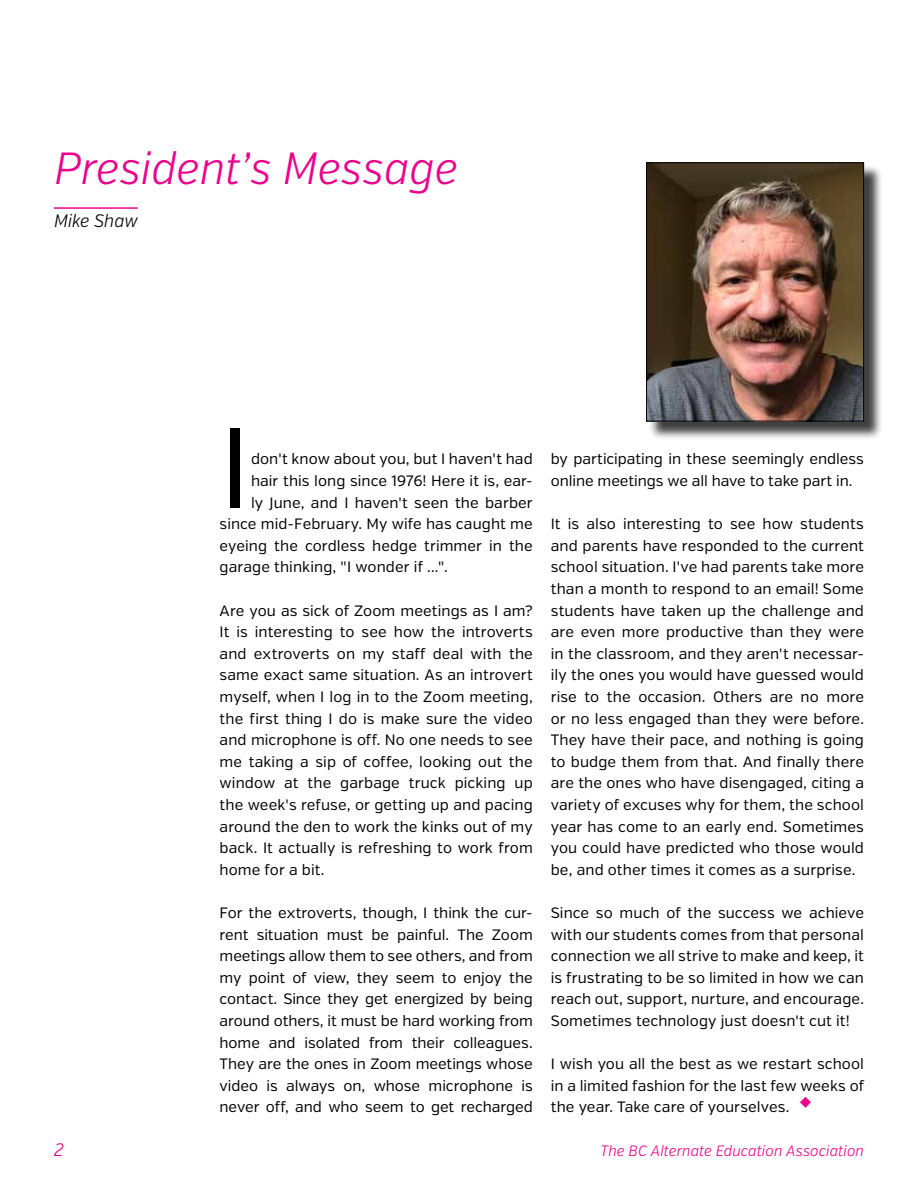
<style>
.page{position:relative;width:918px;height:1188px;background:#fff}
.page>*{position:absolute;margin:0;border:0;box-sizing:border-box;transform-origin:0 0}
.t1{font:114.15px "Verb";color:#000}
.t2{font:italic 300 45px "Verb Cond";color:#ec008c}
.t3{font:italic 300 18px "Verb Cond";color:#000}
.t4{font:italic 300 18px "Verb Cond";color:#ec008c}
.t5{font:15px/21.6px "Verb";letter-spacing:.005em;color:#000;text-align:justify}
.t6{font:italic 300 15px "Verb Cond";letter-spacing:.005em;color:#ec008c}
</style>
<div class="page">
<hr style="left:54px;top:207px;width:84px;height:2px;background:#ec008c">
<div style="left:648px;top:165px;width:235px;height:275px;background:#000;opacity:.75"></div>
<img style="left:648px;top:164px;width:214px;height:255px">
<div style="left:646px;top:162px;width:218px;height:259px;border:1px solid #000"></div>
<h2 class="t2" style="left:54px;top:141px;width:406px">President’s Message</h2>
<p class="t3" style="left:54px;top:210px;width:85px">Mike Shaw</p>
<h1 class="t1" style="left:220px;top:399px;width:33px">I</h1>
<p class="t5" style="left:251px;top:449px;width:283px">don't know about you, but I haven't had</p>
<p class="t5" style="left:251px;top:470px;width:283px">hair this long since 1976! Here it is, ear-</p>
<p class="t5" style="left:251px;top:492px;width:283px">ly June, and I haven't seen the barber</p>
<p class="t5" style="left:220px;top:513px;width:315px">since mid-February. My wife has caught me</p>
<p class="t5" style="left:220px;top:535px;width:315px">eyeing the cordless hedge trimmer in the</p>
<p class="t5" style="left:220px;top:557px;width:230px">garage thinking, "I wonder if ...".</p>
<p class="t5" style="left:220px;top:600px;width:315px">Are you as sick of Zoom meetings as I am?<br>It is interesting to see how the introverts and extroverts on my staff deal with the same exact same situation. As an introvert myself, when I log in to the Zoom meeting, the first thing I do is make sure the video and microphone is off. No one needs to see me taking a sip of coffee, looking out the window at the garbage truck picking up the week's refuse, or getting up and pacing around the den to work the kinks out of my back. It actually is refreshing to work from home for a bit.</p>
<p class="t5" style="left:220px;top:902px;width:315px">For the extroverts, though, I think the cur&shy;rent situation must be painful. The Zoom meetings allow them to see others, and from my point of view, they seem to enjoy the contact. Since they get energized by being around others, it must be hard working from home and isolated from their colleagues.<br>They are the ones in Zoom meetings whose video is always on, whose microphone is never off, and who seem to get recharged</p>
<p class="t5" style="left:551px;top:449px;width:315px">by participating in these seemingly endless online meetings we all have to take part in.</p>
<p class="t5" style="left:551px;top:513px;width:315px">It is also interesting to see how students and parents have responded to the current school situation. I've had parents take more than a month to respond to an email! Some students have taken up the challenge and are even more productive than they were in the classroom, and they aren't necessar&shy;ily the ones you would have guessed would rise to the occasion. Others are no more or no less engaged than they were before.<br>They have their pace, and nothing is going to budge them from that. And finally there are the ones who have disengaged, citing a variety of excuses why for them, the school year has come to an early end. Sometimes you could have predicted who those would be, and other times it comes as a surprise.</p>
<p class="t5" style="left:551px;top:902px;width:315px">Since so much of the success we achieve with our students comes from that personal connection we all strive to make and keep, it is frustrating to be so limited in how we can reach out, support, nurture, and encourage.<br>Sometimes technology just doesn't cut it!</p>
<p class="t5" style="left:551px;top:1053px;width:315px">I wish you all the best as we restart school in a limited fashion for the last few weeks of the year. Take care of yourselves.</p>
<p class="t4" style="left:54px;top:1139px;width:11px">2</p>
<p class="t6" style="left:600px;top:1141px;width:265px">The BC Alternate Education Association</p>
</div>
